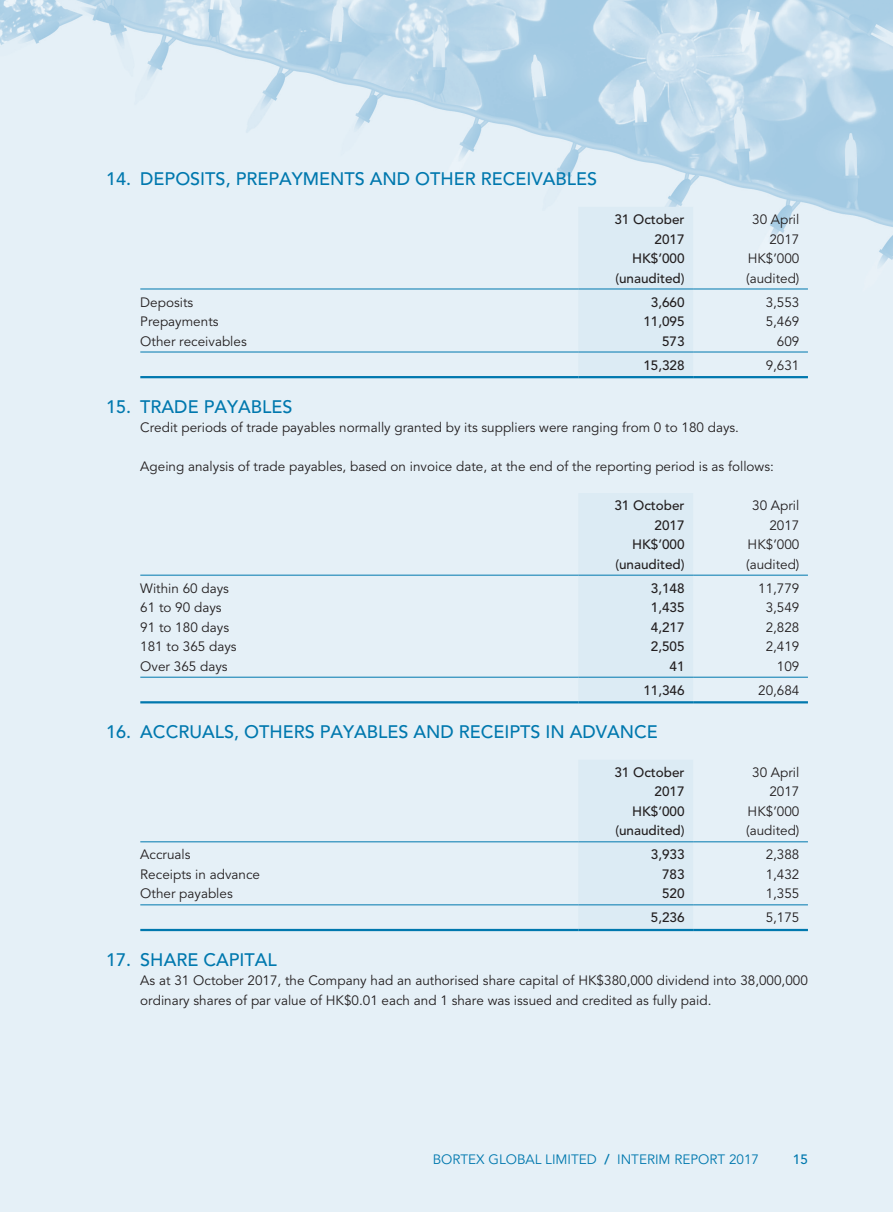
<style>
.page{position:relative;width:893px;height:1212px;background:#fff}
.page>*{position:absolute;margin:0;border:0;box-sizing:border-box;transform-origin:0 0}
._01_H1{font:500 18px "Avenir LT Std";color:#0078ae}
._00_txt{font:13.5px/19.5px "Avenir LT Std";color:#231f20}
._50_Table_txt{font:13.5px "Avenir LT Std";color:#231f20}
._50_Table_txt-2{font:500 13.5px "Avenir LT Std";color:#231f20}
.t1{font:13.5px "Avenir LT Std";color:#0078ae}
.t2{font:500 13.5px "Avenir LT Std";color:#0078ae}
.s1{font-weight:800}
</style>
<div class="page">
<img style="left:0;top:0;width:893px;height:1212px">
<div style="left:578px;top:207px;width:115px;height:169px;background:#dcebf4"></div>
<hr style="left:140px;top:289px;width:438px;height:1px;background:#0078ae">
<hr style="left:578px;top:289px;width:115px;height:1px;background:#0078ae">
<hr style="left:693px;top:289px;width:115px;height:1px;background:#0078ae">
<hr style="left:140px;top:352px;width:438px;height:1px;background:#0078ae">
<hr style="left:578px;top:352px;width:115px;height:1px;background:#0078ae">
<hr style="left:693px;top:352px;width:115px;height:1px;background:#0078ae">
<hr style="left:140px;top:376px;width:438px;height:2px;background:#0078ae">
<hr style="left:578px;top:376px;width:115px;height:2px;background:#0078ae">
<hr style="left:693px;top:376px;width:115px;height:2px;background:#0078ae">
<div style="left:578px;top:493px;width:115px;height:208px;background:#dcebf4"></div>
<hr style="left:140px;top:575px;width:438px;height:1px;background:#0078ae">
<hr style="left:578px;top:575px;width:115px;height:1px;background:#0078ae">
<hr style="left:693px;top:575px;width:115px;height:1px;background:#0078ae">
<hr style="left:140px;top:677px;width:438px;height:1px;background:#0078ae">
<hr style="left:578px;top:677px;width:115px;height:1px;background:#0078ae">
<hr style="left:693px;top:677px;width:115px;height:1px;background:#0078ae">
<hr style="left:140px;top:701px;width:438px;height:2px;background:#0078ae">
<hr style="left:578px;top:701px;width:115px;height:2px;background:#0078ae">
<hr style="left:693px;top:701px;width:115px;height:2px;background:#0078ae">
<div style="left:578px;top:760px;width:115px;height:169px;background:#dcebf4"></div>
<hr style="left:140px;top:841px;width:438px;height:1px;background:#0078ae">
<hr style="left:578px;top:841px;width:115px;height:1px;background:#0078ae">
<hr style="left:693px;top:841px;width:115px;height:1px;background:#0078ae">
<hr style="left:140px;top:904px;width:438px;height:1px;background:#0078ae">
<hr style="left:578px;top:904px;width:115px;height:1px;background:#0078ae">
<hr style="left:693px;top:904px;width:115px;height:1px;background:#0078ae">
<hr style="left:140px;top:929px;width:438px;height:2px;background:#0078ae">
<hr style="left:578px;top:929px;width:115px;height:2px;background:#0078ae">
<hr style="left:693px;top:929px;width:115px;height:2px;background:#0078ae">
<p class="_01_H1" style="left:106px;top:168px;width:492px">14. DEPOSITS, PREPAYMENTS AND OTHER RECEIVABLES</p>
<p class="_50_Table_txt-2" style="left:614px;top:212px;width:72px">31 October</p>
<p class="_50_Table_txt-2" style="left:655px;top:231px;width:32px">2017</p>
<p class="_50_Table_txt" style="left:752px;top:212px;width:49px">30 April</p>
<p class="_50_Table_txt" style="left:769px;top:231px;width:32px">2017</p>
<p class="_50_Table_txt-2" style="left:632px;top:251px;width:54px">HK$’000</p>
<p class="_50_Table_txt" style="left:748px;top:251px;width:53px">HK$’000</p>
<p class="_50_Table_txt-2" style="left:615px;top:270px;width:71px">(unaudited)</p>
<p class="_50_Table_txt" style="left:746px;top:270px;width:55px">(audited)</p>
<p class="_50_Table_txt" style="left:140px;top:294px;width:54px">Deposits</p>
<p class="_50_Table_txt-2" style="left:651px;top:294px;width:35px">3,660</p>
<p class="_50_Table_txt" style="left:766px;top:294px;width:35px">3,553</p>
<p class="_50_Table_txt" style="left:140px;top:314px;width:80px">Prepayments</p>
<p class="_50_Table_txt-2" style="left:643px;top:314px;width:43px">11,095</p>
<p class="_50_Table_txt" style="left:766px;top:314px;width:35px">5,469</p>
<p class="_50_Table_txt" style="left:140px;top:333px;width:108px">Other receivables</p>
<p class="_50_Table_txt-2" style="left:662px;top:333px;width:24px">573</p>
<p class="_50_Table_txt" style="left:777px;top:333px;width:24px">609</p>
<p class="_50_Table_txt-2" style="left:643px;top:357px;width:43px">15,328</p>
<p class="_50_Table_txt" style="left:766px;top:357px;width:35px">9,631</p>
<p class="_01_H1" style="left:106px;top:396px;width:188px">15. TRADE PAYABLES</p>
<p class="_00_txt" style="left:140px;top:418px;width:600px">Credit periods of trade payables normally granted by its suppliers were ranging from 0 to 180 days.</p>
<p class="_00_txt" style="left:140px;top:457px;width:635px">Ageing analysis of trade payables, based on invoice date, at the end of the reporting period is as follows:</p>
<p class="_50_Table_txt-2" style="left:614px;top:498px;width:72px">31 October</p>
<p class="_50_Table_txt-2" style="left:655px;top:517px;width:32px">2017</p>
<p class="_50_Table_txt" style="left:752px;top:498px;width:49px">30 April</p>
<p class="_50_Table_txt" style="left:769px;top:517px;width:32px">2017</p>
<p class="_50_Table_txt-2" style="left:632px;top:537px;width:54px">HK$’000</p>
<p class="_50_Table_txt" style="left:748px;top:537px;width:53px">HK$’000</p>
<p class="_50_Table_txt-2" style="left:615px;top:556px;width:71px">(unaudited)</p>
<p class="_50_Table_txt" style="left:746px;top:556px;width:55px">(audited)</p>
<p class="_50_Table_txt" style="left:140px;top:580px;width:90px">Within 60 days</p>
<p class="_50_Table_txt-2" style="left:651px;top:580px;width:35px">3,148</p>
<p class="_50_Table_txt" style="left:758px;top:580px;width:43px">11,779</p>
<p class="_50_Table_txt" style="left:140px;top:600px;width:83px">61 to 90 days</p>
<p class="_50_Table_txt-2" style="left:651px;top:600px;width:35px">1,435</p>
<p class="_50_Table_txt" style="left:766px;top:600px;width:35px">3,549</p>
<p class="_50_Table_txt" style="left:140px;top:619px;width:90px">91 to 180 days</p>
<p class="_50_Table_txt-2" style="left:651px;top:619px;width:35px">4,217</p>
<p class="_50_Table_txt" style="left:766px;top:619px;width:35px">2,828</p>
<p class="_50_Table_txt" style="left:140px;top:639px;width:98px">181 to 365 days</p>
<p class="_50_Table_txt-2" style="left:651px;top:639px;width:35px">2,505</p>
<p class="_50_Table_txt" style="left:766px;top:639px;width:35px">2,419</p>
<p class="_50_Table_txt" style="left:140px;top:658px;width:89px">Over 365 days</p>
<p class="_50_Table_txt-2" style="left:670px;top:658px;width:17px">41</p>
<p class="_50_Table_txt" style="left:777px;top:658px;width:24px">109</p>
<p class="_50_Table_txt-2" style="left:643px;top:682px;width:43px">11,346</p>
<p class="_50_Table_txt" style="left:758px;top:682px;width:43px">20,684</p>
<p class="_01_H1" style="left:106px;top:721px;width:553px">16. ACCRUALS, OTHERS PAYABLES AND RECEIPTS IN ADVANCE</p>
<p class="_50_Table_txt-2" style="left:614px;top:764px;width:72px">31 October</p>
<p class="_50_Table_txt-2" style="left:655px;top:784px;width:32px">2017</p>
<p class="_50_Table_txt" style="left:752px;top:764px;width:49px">30 April</p>
<p class="_50_Table_txt" style="left:769px;top:784px;width:32px">2017</p>
<p class="_50_Table_txt-2" style="left:632px;top:803px;width:54px">HK$’000</p>
<p class="_50_Table_txt" style="left:748px;top:803px;width:53px">HK$’000</p>
<p class="_50_Table_txt-2" style="left:615px;top:823px;width:71px">(unaudited)</p>
<p class="_50_Table_txt" style="left:746px;top:823px;width:55px">(audited)</p>
<p class="_50_Table_txt" style="left:140px;top:847px;width:52px">Accruals</p>
<p class="_50_Table_txt-2" style="left:651px;top:847px;width:35px">3,933</p>
<p class="_50_Table_txt" style="left:766px;top:847px;width:35px">2,388</p>
<p class="_50_Table_txt" style="left:140px;top:866px;width:121px">Receipts in advance</p>
<p class="_50_Table_txt-2" style="left:662px;top:866px;width:24px">783</p>
<p class="_50_Table_txt" style="left:766px;top:866px;width:35px">1,432</p>
<p class="_50_Table_txt" style="left:140px;top:886px;width:94px">Other payables</p>
<p class="_50_Table_txt-2" style="left:662px;top:886px;width:24px">520</p>
<p class="_50_Table_txt" style="left:766px;top:886px;width:35px">1,355</p>
<p class="_50_Table_txt-2" style="left:651px;top:910px;width:35px">5,236</p>
<p class="_50_Table_txt" style="left:766px;top:910px;width:35px">5,175</p>
<p class="_01_H1" style="left:106px;top:949px;width:172px">17. SHARE CAPITAL</p>
<p class="_00_txt" style="left:140px;top:971px;width:669px">As at 31 October 2017, the Company had an authorised share capital of HK$380,000 dividend into 38,000,000 ordinary shares of par value of HK$0.01 each and 1 share was issued and credited as fully paid.</p>
<p class="t1" style="left:433px;top:1152px;width:328px">BORTEX GLOBAL LIMITED <span class="s1">/</span> INTERIM REPORT 2017</p>
<p class="t2" style="left:793px;top:1152px;width:17px">15</p>
</div>
